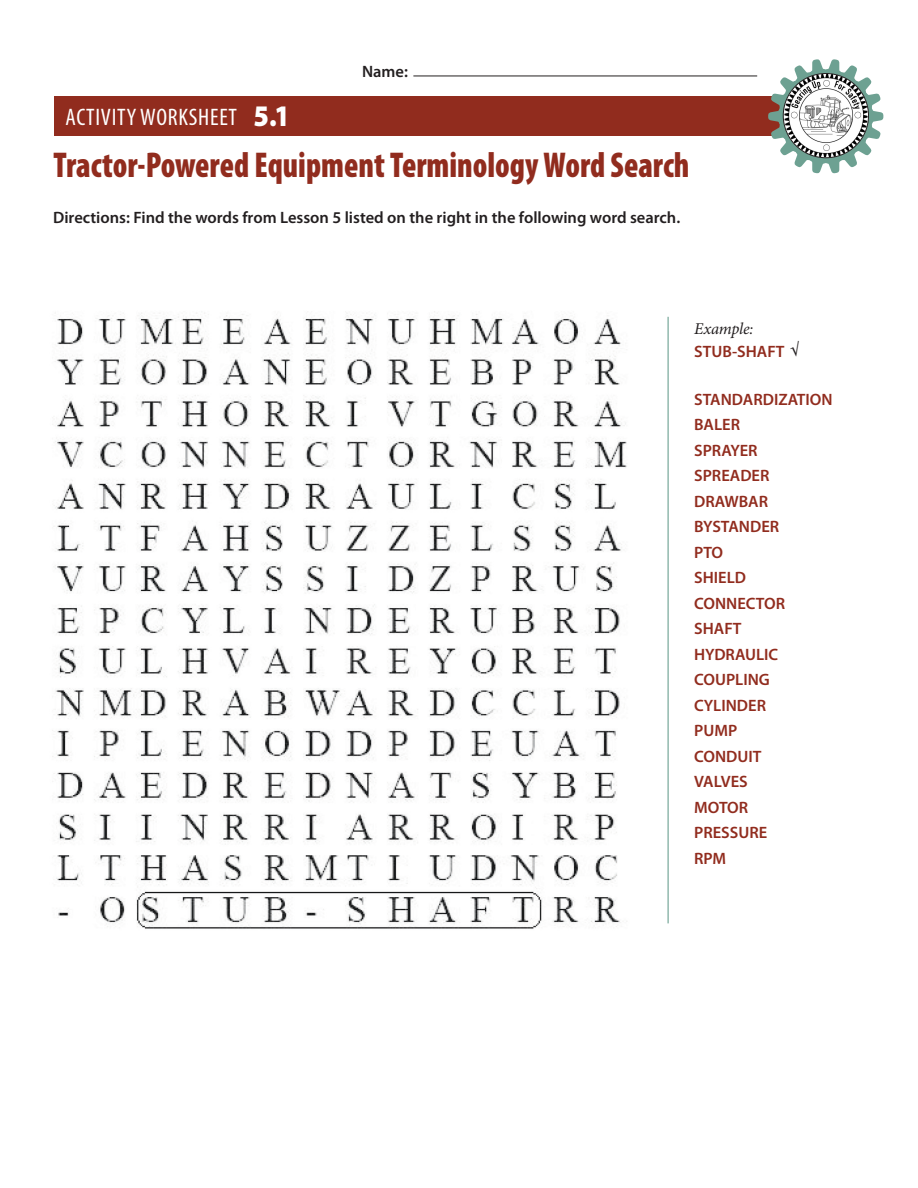
<style>
.page{position:relative;width:918px;height:1188px;background:#fff}
.page>*{position:absolute;margin:0;border:0;box-sizing:border-box;transform-origin:0 0}
.t1{font:900 condensed 36px "Myriad Pro";color:#912c1e;scale:.9 1}
.t2{font:condensed 24px "Myriad Pro";letter-spacing:.03em;color:#fff}
.t3{font:600 16.5px "Myriad Pro";color:#912c1e}
.t4{font:600 16.5px "Myriad Pro";color:#231f20}
.t5{font:italic 16.5px "Minion Pro";letter-spacing:-.015em;color:#231f20}
.s1{font-weight:900;font-stretch:normal;font-size:30px}
.s2{font-family:"Minion Pro";font-weight:700;color:#231f20}
</style>
<div class="page">
<div style="left:54px;top:96px;width:809px;height:40px;background:#912c1e"></div>
<svg style="left:768px;top:59px;width:116px;height:114px"></svg>
<img style="left:784px;top:74px;width:84px;height:83px">
<hr style="left:413px;top:76px;width:344px;height:1px;background:#231f20">
<img style="left:52px;top:311px;width:575px;height:618px">
<hr style="left:668px;top:317px;width:1px;height:606px;background:#6da192">
<p class="t4" style="left:362px;top:61px;width:47px">Name:</p>
<p class="t2" style="left:66px;top:102px;width:226px">ACTIVITY WORKSHEET <span class="s1">5.1</span></p>
<p class="t1" style="left:53px;top:142px;width:708px">Tractor-Powered Equipment Terminology Word Search</p>
<p class="t4" style="left:53px;top:207px;width:629px">Directions: Find the words from Lesson 5 listed on the right in the following word search.</p>
<p class="t5" style="left:694px;top:318px;width:61px">Example:</p>
<p class="t3" style="left:694px;top:341px;width:107px">STUB-SHAFT <span class="s2">√</span></p>
<p class="t3" style="left:694px;top:389px;width:140px">STANDARDIZATION</p>
<p class="t3" style="left:694px;top:414px;width:47px">BALER</p>
<p class="t3" style="left:694px;top:440px;width:65px">SPRAYER</p>
<p class="t3" style="left:694px;top:465px;width:77px">SPREADER</p>
<p class="t3" style="left:694px;top:491px;width:76px">DRAWBAR</p>
<p class="t3" style="left:694px;top:516px;width:87px">BYSTANDER</p>
<p class="t3" style="left:694px;top:542px;width:31px">PTO</p>
<p class="t3" style="left:694px;top:567px;width:53px">SHIELD</p>
<p class="t3" style="left:694px;top:593px;width:92px">CONNECTOR</p>
<p class="t3" style="left:694px;top:618px;width:49px">SHAFT</p>
<p class="t3" style="left:694px;top:644px;width:86px">HYDRAULIC</p>
<p class="t3" style="left:694px;top:669px;width:77px">COUPLING</p>
<p class="t3" style="left:694px;top:695px;width:73px">CYLINDER</p>
<p class="t3" style="left:694px;top:720px;width:45px">PUMP</p>
<p class="t3" style="left:694px;top:746px;width:69px">CONDUIT</p>
<p class="t3" style="left:694px;top:771px;width:55px">VALVES</p>
<p class="t3" style="left:694px;top:797px;width:56px">MOTOR</p>
<p class="t3" style="left:694px;top:822px;width:75px">PRESSURE</p>
<p class="t3" style="left:694px;top:848px;width:34px">RPM</p>
</div>
